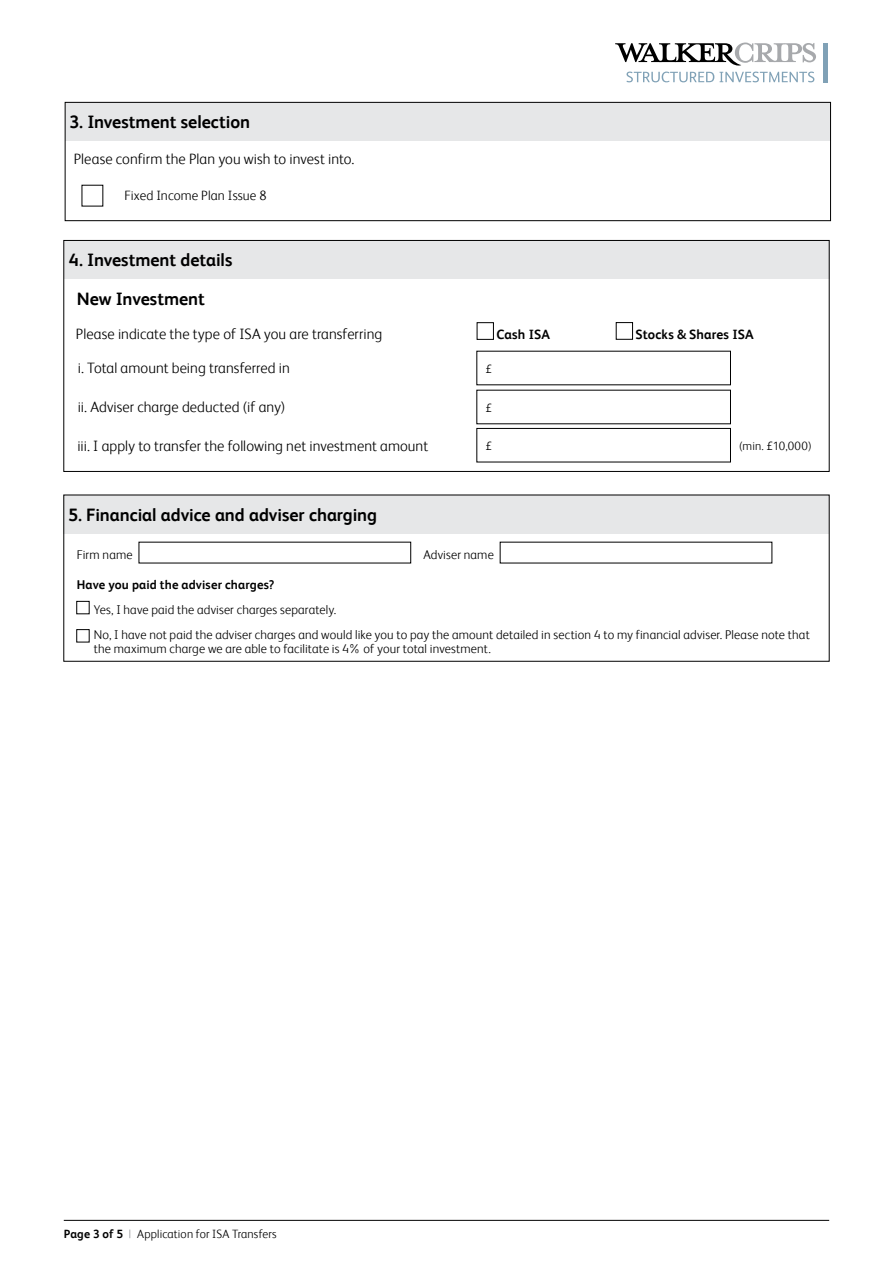
<style>
.page{position:relative;width:893px;height:1263px;background:#fff}
.page>*{position:absolute;margin:0;border:0;box-sizing:border-box;transform-origin:0 0}
.t1{font:700 18px "FS Albert";letter-spacing:-.005em;color:#000}
.t2{font:300 15px "FS Albert";letter-spacing:.005em;color:#000}
.t3{font:700 13.5px "FS Albert";letter-spacing:.01em;color:#000}
.t4{font:300 13.5px "FS Albert";letter-spacing:.01em;color:#000}
.t5{font:300 12.75px/25.2px "FS Albert";letter-spacing:.01em;color:#000}
.t6{font:700 12.75px "FS Albert";letter-spacing:.01em;color:#000}
.t7{font:300 12px "FS Albert";letter-spacing:.01em;color:#000}
.t8{font:300 12px "Frutiger";color:#000}
.s1{font-family:"Frutiger"}
.s2{font-weight:700}
.s3{color:#939598}
</style>
<div class="page">
<div style="left:616px;top:322px;width:17px;height:17px;border:1px solid #000"></div>
<div style="left:477px;top:322px;width:17px;height:18px;border:1px solid #000"></div>
<hr style="left:64px;top:1220px;width:765px;height:1px;background:#000">
<svg style="left:615px;top:43px;width:201px;height:23px"></svg>
<svg style="left:626px;top:72px;width:188px;height:10px"></svg>
<div style="left:823px;top:43px;width:5px;height:39px;background:#80a1b6"></div>
<div style="left:65px;top:240px;width:765px;height:39px;background:#e6e7e8"></div>
<div style="left:477px;top:428px;width:254px;height:34px;border:1px solid #000"></div>
<div style="left:64px;top:240px;width:765px;height:232px;border:1px solid #000"></div>
<div style="left:64px;top:495px;width:765px;height:38px;background:#e6e7e8"></div>
<div style="left:77px;top:601px;width:12px;height:13px;border:1px solid #000"></div>
<div style="left:65px;top:102px;width:766px;height:39px;background:#e6e7e8"></div>
<div style="left:65px;top:102px;width:766px;height:119px;border:1px solid #000"></div>
<h1 class="t1" style="left:70px;top:111px;width:182px">3. Investment selection</h1>
<p class="t2" style="left:74px;top:150px;width:282px">Please confirm the Plan you wish to invest into.</p>
<p class="t4" style="left:124px;top:188px;width:144px">Fixed Income Plan Issue 8</p>
<h1 class="t1" style="left:69px;top:249px;width:165px">4. Investment details</h1>
<h1 class="t1" style="left:77px;top:288px;width:130px">New Investment</h1>
<p class="t2" style="left:76px;top:325px;width:308px">Please indicate the type of ISA you are transferring</p>
<p class="t3" style="left:496px;top:327px;width:55px">Cash ISA</p>
<p class="t3" style="left:636px;top:327px;width:120px">Stocks &amp; Shares ISA</p>
<p class="t2" style="left:78px;top:360px;width:214px">i. Total amount being transferred in</p>
<p class="t8" style="left:485px;top:362px;width:8px">£</p>
<p class="t2" style="left:78px;top:398px;width:209px">ii. Adviser charge deducted (if any)</p>
<p class="t8" style="left:485px;top:401px;width:8px">£</p>
<p class="t2" style="left:77px;top:437px;width:352px">iii. I apply to transfer the following net investment amount</p>
<p class="t8" style="left:485px;top:439px;width:8px">£</p>
<p class="t7" style="left:739px;top:439px;width:74px">(min. <span class="s1">£</span>10,000)</p>
<h1 class="t1" style="left:68px;top:504px;width:311px">5. Financial advice and adviser charging</h1>
<p class="t5" style="left:77px;top:542px;width:57px">Firm name</p>
<p class="t5" style="left:423px;top:542px;width:72px">Adviser name</p>
<p class="t6" style="left:77px;top:577px;width:199px">Have you paid the adviser charges?</p>
<p class="t5" style="left:94px;top:597px;width:717px">Yes, I have paid the adviser charges separately.<br>No, I have not paid the adviser charges and would like you to pay the amount detailed in section 4 to my financial adviser. Please note that</p>
<p class="t5" style="left:94px;top:635px;width:399px">the maximum charge we are able to facilitate is 4% of your total investment.</p>
<p class="t7" style="left:64px;top:1226px;width:214px"><span class="s2">Page 3 of 5</span> <span class="s3">|</span> Application for ISA Transfers</p>
</div>
